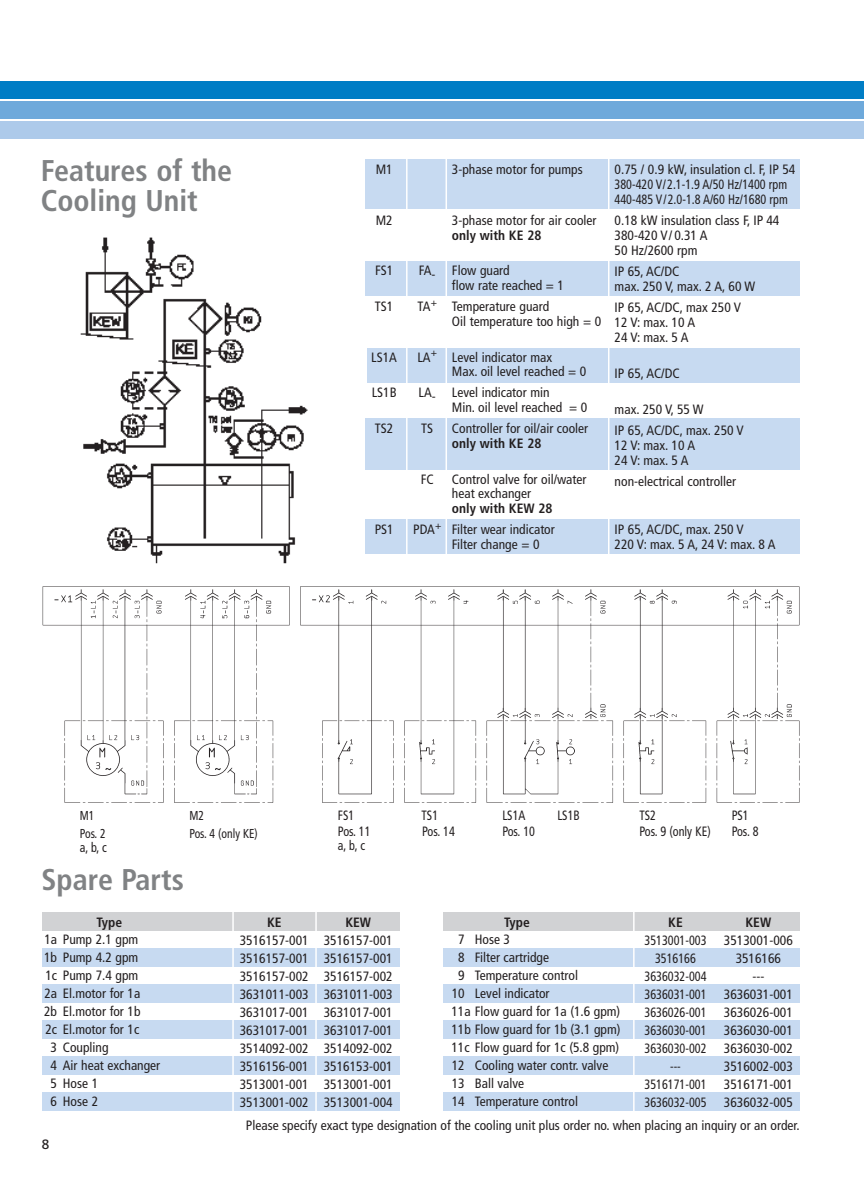
<style>
.page{position:relative;width:864px;height:1191px;background:#fff}
.page>*{position:absolute;margin:0;border:0;box-sizing:border-box;transform-origin:0 0}
.t1{font:700 condensed 30px/30px "Frutiger";color:#808284}
.t2{font:condensed 13.5px/18px "Frutiger";color:#231f20}
.t3{font:condensed 13.5px/18px "Frutiger";color:#231f20;scale:.9 1}
.t4{font:700 condensed 13.5px "Frutiger";color:#231f20}
.t5{font:13.5px "Frutiger";color:#231f20}
.t6{font:condensed 12.9px/18.8px "Frutiger";color:#231f20;scale:.9 1}
</style>
<div class="page">
<div style="left:0;top:81px;width:863px;height:18px;background:#007dc5"></div>
<div style="left:0;top:101px;width:863px;height:18px;background:#6ea9db"></div>
<div style="left:0;top:121px;width:863px;height:18px;background:#adcaea"></div>
<div style="left:365px;top:159px;width:434px;height:50px;background:#c7daf1"></div>
<div style="left:365px;top:418px;width:434px;height:52px;background:#c7daf1"></div>
<div style="left:367px;top:348px;width:432px;height:34px;background:#c7daf1"></div>
<div style="left:365px;top:519px;width:434px;height:35px;background:#c7daf1"></div>
<div style="left:365px;top:261px;width:434px;height:35px;background:#c7daf1"></div>
<img style="left:42px;top:586px;width:758px;height:217px">
<img style="left:80px;top:237px;width:228px;height:327px">
<hr style="left:406px;top:152px;width:1px;height:416px;background:#fff">
<hr style="left:445px;top:152px;width:2px;height:416px;background:#fff">
<hr style="left:607px;top:152px;width:2px;height:416px;background:#fff">
<div style="left:42px;top:912px;width:757px;height:18px;background:#d1d2d4"></div>
<div style="left:42px;top:949px;width:757px;height:18px;background:#c7daf1"></div>
<div style="left:42px;top:985px;width:757px;height:18px;background:#c7daf1"></div>
<div style="left:42px;top:1021px;width:757px;height:18px;background:#c7daf1"></div>
<div style="left:42px;top:1057px;width:757px;height:18px;background:#c7daf1"></div>
<div style="left:42px;top:1093px;width:757px;height:18px;background:#c7daf1"></div>
<hr style="left:632px;top:908px;width:2px;height:207px;background:#fff">
<div style="left:399px;top:902px;width:43px;height:213px;background:#fff"></div>
<hr style="left:315px;top:909px;width:1px;height:207px;background:#fff">
<hr style="left:232px;top:909px;width:2px;height:207px;background:#fff">
<h1 class="t1" style="left:41px;top:158px;width:193px">Features of the<br>Cooling Unit</h1>
<p class="t2" style="left:375px;top:162px;width:18px">M1</p>
<p class="t2" style="left:375px;top:212px;width:18px">M2</p>
<p class="t2" style="left:375px;top:263px;width:20px">FS1</p>
<p class="t2" style="left:375px;top:298px;width:20px">TS1</p>
<p class="t2" style="left:371px;top:349px;width:27px">LS1A</p>
<p class="t2" style="left:371px;top:385px;width:26px">LS1B</p>
<p class="t2" style="left:375px;top:420px;width:20px">TS2</p>
<p class="t2" style="left:374px;top:521px;width:20px">PS1</p>
<p class="t2" style="left:418px;top:263px;width:18px">FA-</p>
<p class="t2" style="left:417px;top:298px;width:21px">TA<sup>+</sup></p>
<p class="t2" style="left:417px;top:349px;width:21px">LA<sup>+</sup></p>
<p class="t2" style="left:418px;top:385px;width:19px">LA-</p>
<p class="t2" style="left:421px;top:420px;width:13px">TS</p>
<p class="t2" style="left:420px;top:471px;width:14px">FC</p>
<p class="t2" style="left:413px;top:521px;width:30px">PDA<sup>+</sup></p>
<p class="t2" style="left:451px;top:162px;width:132px">3-phase motor for pumps</p>
<p class="t2" style="left:451px;top:212px;width:146px">3-phase motor for air cooler</p>
<p class="t4" style="left:451px;top:229px;width:91px">only with KE 28</p>
<p class="t2" style="left:451px;top:264px;width:114px;line-height:14.9px">Flow guard<br>flow rate reached = 1</p>
<p class="t2" style="left:451px;top:300px;width:151px;line-height:14.9px">Temperature guard<br>Oil temperature too high = 0</p>
<p class="t2" style="left:451px;top:350px;width:136px;line-height:14.9px">Level indicator max<br>Max. oil level reached = 0</p>
<p class="t2" style="left:451px;top:386px;width:137px;line-height:14.9px">Level indicator min<br>Min. oil level reached = 0</p>
<p class="t2" style="left:451px;top:420px;width:138px">Controller for oil/air cooler</p>
<p class="t4" style="left:451px;top:438px;width:91px">only with KE 28</p>
<p class="t2" style="left:451px;top:472px;width:136px;line-height:14.9px">Control valve for oil/water heat exchanger</p>
<p class="t4" style="left:451px;top:503px;width:102px">only with KEW 28</p>
<p class="t2" style="left:451px;top:523px;width:104px;line-height:14.9px">Filter wear indicator<br>Filter change = 0</p>
<p class="t2" style="left:614px;top:163px;width:182px;line-height:15px">0.75 / 0.9 kW, insulation cl. F, IP 54<br>380-420 V/2.1-1.9 A/50 Hz/1400 rpm<br>440-485 V/2.0-1.8 A/60 Hz/1680 rpm</p>
<p class="t2" style="left:614px;top:214px;width:166px;line-height:15px">0.18 kW insulation class F, IP 44<br>380-420 V/ 0.31 A<br>50 Hz/2600 rpm</p>
<p class="t2" style="left:614px;top:265px;width:142px;line-height:15px">IP 65, AC/DC<br>max. 250 V, max. 2 A, 60 W</p>
<p class="t2" style="left:614px;top:301px;width:128px;line-height:15px">IP 65, AC/DC, max 250 V<br>12 V: max. 10 A<br>24 V: max. 5 A</p>
<p class="t2" style="left:614px;top:366px;width:67px">IP 65, AC/DC</p>
<p class="t2" style="left:614px;top:400px;width:130px;line-height:21px">max. 250 V, 55 W<br>IP 65, AC/DC, max. 250 V</p>
<p class="t2" style="left:614px;top:439px;width:82px;line-height:15px">12 V: max. 10 A<br>24 V: max. 5 A</p>
<p class="t2" style="left:614px;top:474px;width:123px">non-electrical controller</p>
<p class="t2" style="left:614px;top:523px;width:162px;line-height:15px">IP 65, AC/DC, max. 250 V<br>220 V: max. 5 A, 24 V: max. 8 A</p>
<p class="t6" style="left:80px;top:806px;width:30px">M1<br>Pos. 2</p>
<p class="t3" style="left:80px;top:839px;width:32px">a, b, c</p>
<p class="t6" style="left:189px;top:806px;width:77px">M2<br>Pos. 4 (only KE)</p>
<p class="t3" style="left:639px;top:808px;width:81px;line-height:16.5px">TS2<br>Pos. 9 (only KE)</p>
<p class="t3" style="left:338px;top:808px;width:38px;line-height:16.5px">FS1<br>Pos. 11</p>
<p class="t3" style="left:338px;top:837px;width:32px">a, b, c</p>
<p class="t3" style="left:421px;top:808px;width:39px;line-height:16.5px">TS1<br>Pos. 14</p>
<p class="t3" style="left:502px;top:808px;width:38px;line-height:16.5px">LS1A<br>Pos. 10</p>
<p class="t3" style="left:557px;top:807px;width:26px">LS1B</p>
<p class="t3" style="left:731px;top:808px;width:31px;line-height:16.5px">PS1<br>Pos. 8</p>
<h1 class="t1" style="left:42px;top:867px;width:144px">Spare Parts</h1>
<p class="t4" style="left:96px;top:916px;width:27px">Type</p>
<p class="t2" style="left:44px;top:931px;width:95px">1a Pump 2.1 gpm</p>
<p class="t2" style="left:44px;top:949px;width:96px">1b Pump 4.2 gpm</p>
<p class="t2" style="left:45px;top:967px;width:94px">1c Pump 7.4 gpm</p>
<p class="t2" style="left:44px;top:985px;width:97px">2a El.motor for 1a</p>
<p class="t2" style="left:44px;top:1003px;width:98px">2b El.motor for 1b</p>
<p class="t2" style="left:45px;top:1021px;width:95px">2c El.motor for 1c</p>
<p class="t2" style="left:51px;top:1039px;width:59px">3 Coupling</p>
<p class="t2" style="left:51px;top:1057px;width:111px">4 Air heat exchanger</p>
<p class="t2" style="left:51px;top:1075px;width:49px">5 Hose 1</p>
<p class="t2" style="left:51px;top:1093px;width:49px">6 Hose 2</p>
<p class="t5" style="left:42px;top:1138px;width:9px">8</p>
<p class="t4" style="left:267px;top:916px;width:16px">KE</p>
<p class="t2" style="left:240px;top:932px;width:70px;text-align:justify">3516157-001<br>3516157-001<br>3516157-002<br>3631011-003<br>3631017-001<br>3631017-001<br>3514092-002<br>3516156-001<br>3513001-001<br>3513001-002</p>
<p class="t4" style="left:345px;top:916px;width:27px">KEW</p>
<p class="t2" style="left:324px;top:932px;width:70px;text-align:justify">3516157-001<br>3516157-001<br>3516157-002<br>3631011-003<br>3631017-001<br>3631017-001<br>3514092-002<br>3516153-001<br>3513001-001<br>3513001-004</p>
<p class="t4" style="left:504px;top:916px;width:27px">Type</p>
<p class="t2" style="left:458px;top:931px;width:53px">7 Hose 3</p>
<p class="t2" style="left:458px;top:949px;width:92px">8 Filter cartridge</p>
<p class="t2" style="left:458px;top:967px;width:121px">9 Temperature control</p>
<p class="t2" style="left:451px;top:985px;width:99px">10 Level indicator</p>
<p class="t2" style="left:451px;top:1003px;width:170px">11a Flow guard for 1a (1.6 gpm)</p>
<p class="t2" style="left:451px;top:1021px;width:171px">11b Flow guard for 1b (3.1 gpm)</p>
<p class="t2" style="left:451px;top:1039px;width:169px">11c Flow guard for 1c (5.8 gpm)</p>
<p class="t2" style="left:451px;top:1057px;width:158px">12 Cooling water contr. valve</p>
<p class="t2" style="left:451px;top:1075px;width:74px">13 Ball valve</p>
<p class="t2" style="left:451px;top:1093px;width:128px">14 Temperature control</p>
<p class="t4" style="left:668px;top:916px;width:16px">KE</p>
<p class="t3" style="left:644px;top:932px;width:70px;text-align:center">3513001-003<br>3516166<br>3636032-004<br>3636031-001<br>3636026-001<br>3636030-001<br>3636030-002 ---<br>3516171-001<br>3636032-005</p>
<p class="t4" style="left:745px;top:916px;width:27px">KEW</p>
<p class="t2" style="left:723px;top:932px;width:70px;text-align:center">3513001-006<br>3516166<br>---<br>3636031-001<br>3636026-001<br>3636030-001<br>3636030-002<br>3516002-003<br>3516171-001<br>3636032-005</p>
<p class="t2" style="left:246px;top:1117px;width:555px">Please specify exact type designation of the cooling unit plus order no. when placing an inquiry or an order.</p>
</div>
